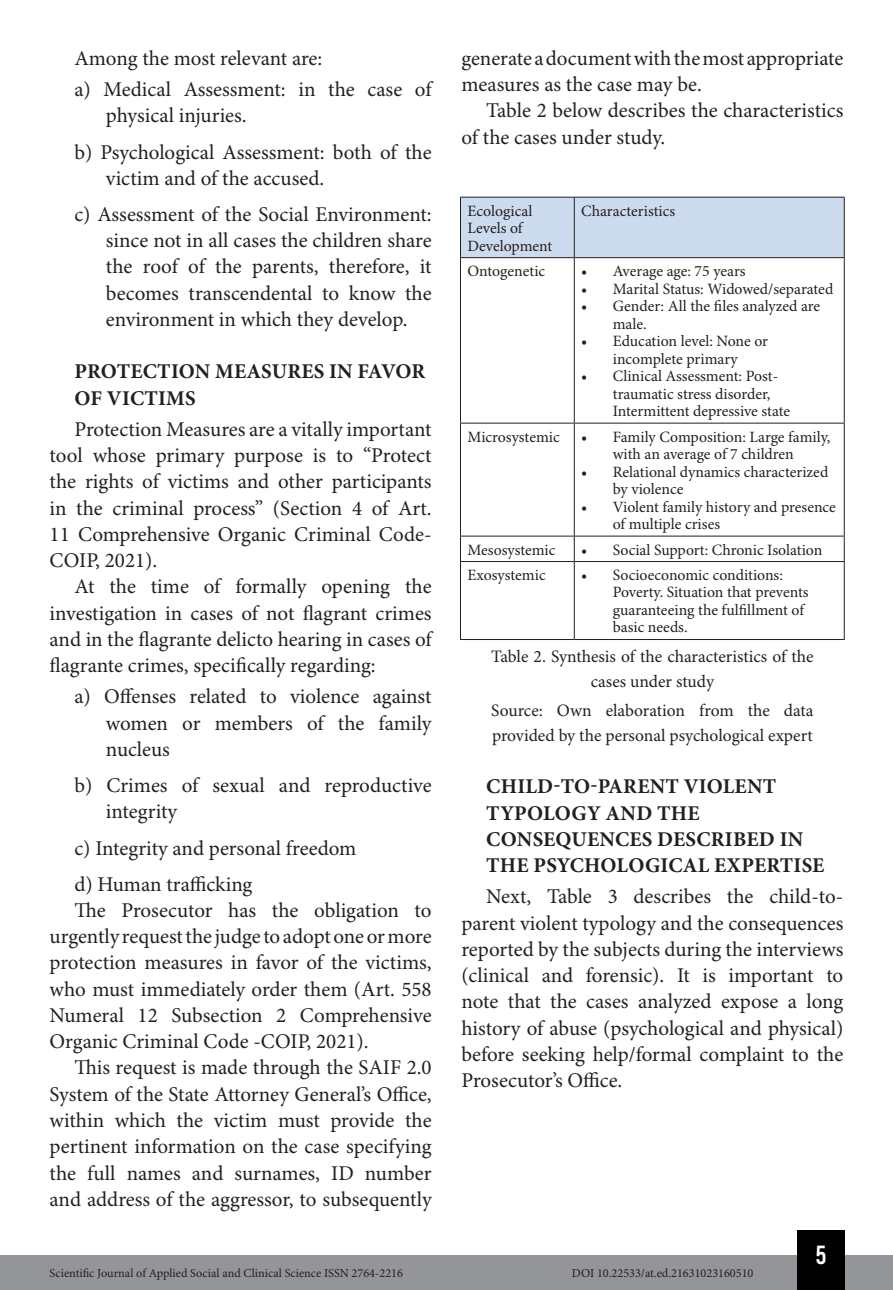
<style>
.page{position:relative;width:893px;height:1290px;background:#fff}
.page>*{position:absolute;margin:0;border:0;box-sizing:border-box;transform-origin:0 0}
.t1{font:26.25px "Bebas Kai";color:#fff}
.t2{font:21px/26.2px "Minion Pro";color:#231f20}
.t3{font:700 21px/26.2px "Minion Pro";letter-spacing:.01em;color:#231f20}
.t4{font:17.5px/24.5px "Minion Pro";color:#231f20;text-align:center}
.t5{font:15.75px/17.5px "Minion Pro";color:#231f20}
.t6{font:12.25px "Minion Pro";color:#231f20}
</style>
<div class="page">
<div style="left:0;top:1255px;width:893px;height:35px;background:#939598"></div>
<div style="left:797px;top:1230px;width:48px;height:60px;background:#000"></div>
<div style="left:461px;top:198px;width:383px;height:59px;background:#cddbee"></div>
<hr style="left:460px;top:197px;width:114px;height:1px;background:#231f20">
<hr style="left:460px;top:198px;width:1px;height:59px;background:#231f20">
<hr style="left:574px;top:197px;width:271px;height:1px;background:#231f20">
<hr style="left:574px;top:198px;width:1px;height:59px;background:#231f20">
<hr style="left:844px;top:198px;width:1px;height:59px;background:#231f20">
<hr style="left:460px;top:257px;width:114px;height:1px;background:#231f20">
<hr style="left:460px;top:258px;width:1px;height:165px;background:#231f20">
<hr style="left:574px;top:257px;width:271px;height:1px;background:#231f20">
<hr style="left:574px;top:258px;width:1px;height:165px;background:#231f20">
<hr style="left:844px;top:258px;width:1px;height:165px;background:#231f20">
<hr style="left:460px;top:423px;width:114px;height:1px;background:#231f20">
<hr style="left:460px;top:423px;width:1px;height:113px;background:#231f20">
<hr style="left:574px;top:423px;width:271px;height:1px;background:#231f20">
<hr style="left:574px;top:423px;width:1px;height:113px;background:#231f20">
<hr style="left:844px;top:423px;width:1px;height:113px;background:#231f20">
<hr style="left:460px;top:536px;width:114px;height:1px;background:#231f20">
<svg style="left:460px;top:536px;width:1px;height:25px"></svg>
<hr style="left:574px;top:536px;width:271px;height:1px;background:#231f20">
<svg style="left:574px;top:536px;width:1px;height:25px"></svg>
<svg style="left:844px;top:536px;width:1px;height:25px"></svg>
<hr style="left:460px;top:561px;width:114px;height:1px;background:#231f20">
<hr style="left:460px;top:562px;width:1px;height:77px;background:#231f20">
<hr style="left:574px;top:561px;width:271px;height:1px;background:#231f20">
<hr style="left:574px;top:562px;width:1px;height:77px;background:#231f20">
<hr style="left:844px;top:562px;width:1px;height:77px;background:#231f20">
<hr style="left:460px;top:639px;width:114px;height:1px;background:#231f20">
<hr style="left:574px;top:639px;width:271px;height:1px;background:#231f20">
<p class="t2" style="left:74px;top:43px;width:359px;line-height:31.2px">Among the most relevant are:<br>a) Medical Assessment: in the case of</p>
<p class="t2" style="left:74px;top:98px;width:359px;line-height:36.2px;text-indent:32px">physical injuries.<br>b) Psychological Assessment: both of the</p>
<p class="t2" style="left:74px;top:161px;width:359px;line-height:36.2px;text-indent:32px">victim and of the accused.<br>c) Assessment of the Social Environment:</p>
<p class="t2" style="left:106px;top:228px;width:327px;text-align:justify">since not in all cases the children share the roof of the parents, therefore, it becomes transcendental to know the environment in which they develop.</p>
<p class="t3" style="left:75px;top:358px;width:352px">PROTECTION MEASURES IN FAVOR<br>OF VICTIMS</p>
<p class="t2" style="left:50px;top:417px;width:384px;text-align:justify;text-indent:25px">Protection Measures are a vitally important tool whose primary purpose is to “Protect the rights of victims and other participants in the criminal process” (Section 4 of Art.<br>11 Comprehensive Organic Criminal Code-COIP, 2021).</p>
<p class="t2" style="left:50px;top:574px;width:384px;text-align:justify;text-indent:25px">At the time of formally opening the investigation in cases of not flagrant crimes and in the flagrante delicto hearing in cases of flagrante crimes, specifically regarding:</p>
<p class="t2" style="left:106px;top:684px;width:327px;text-align:justify;text-indent:-32px">a) Offenses related to violence against women or members of the family nucleus</p>
<p class="t2" style="left:106px;top:773px;width:327px;text-indent:-32px">b) Crimes of sexual and reproductive integrity</p>
<p class="t2" style="left:74px;top:830px;width:284px;line-height:36.2px">c) Integrity and personal freedom d) Human trafficking</p>
<p class="t2" style="left:50px;top:898px;width:384px;text-align:justify;text-indent:25px">The Prosecutor has the obligation to urgently request the judge to adopt one or more protection measures in favor of the victims, who must immediately order them (Art. 558<br>Numeral 12 Subsection 2 Comprehensive Organic Criminal Code -COIP, 2021).</p>
<p class="t2" style="left:50px;top:1055px;width:384px;text-align:justify;text-indent:25px">This request is made through the SAIF 2.0<br>System of the State Attorney General’s Office, within which the victim must provide the pertinent information on the case specifying the full names and surnames, ID number and address of the aggressor, to subsequently</p>
<p class="t2" style="left:461px;top:46px;width:383px">generate a document with the most appropriate measures as the case may be.</p>
<p class="t2" style="left:461px;top:98px;width:384px;text-indent:25px">Table 2 below describes the characteristics of the cases under study.</p>
<p class="t5" style="left:467px;top:202px;width:86px">Ecological<br>Levels of<br>Development</p>
<p class="t5" style="left:581px;top:202px;width:95px">Characteristics</p>
<p class="t5" style="left:467px;top:263px;width:79px">Ontogenetic</p>
<p class="t5" style="left:581px;top:263px;width:166px">• Average age: 75 years</p>
<p class="t5" style="left:581px;top:280px;width:254px">• Marital Status: Widowed/separated</p>
<p class="t5" style="left:613px;top:298px;width:209px;text-indent:-32px">• Gender: All the files analyzed are male.</p>
<p class="t5" style="left:581px;top:333px;width:188px;text-align:center">• Education level: None or incomplete primary</p>
<p class="t5" style="left:613px;top:368px;width:179px;text-indent:-32px">• Clinical Assessment: Post&shy;traumatic stress disorder,<br>Intermittent depressive state</p>
<p class="t5" style="left:467px;top:428px;width:94px">Microsystemic</p>
<p class="t5" style="left:581px;top:428px;width:251px;text-align:center">• Family Composition: Large family, with an average of 7 children</p>
<p class="t5" style="left:613px;top:463px;width:217px;text-indent:-32px">• Relational dynamics characterized by violence</p>
<p class="t5" style="left:613px;top:498px;width:225px;text-indent:-32px">• Violent family history and presence of multiple crises</p>
<p class="t5" style="left:467px;top:541px;width:90px">Mesosystemic</p>
<p class="t5" style="left:581px;top:541px;width:243px">• Social Support: Chronic Isolation</p>
<p class="t5" style="left:467px;top:567px;width:80px">Exosystemic</p>
<p class="t5" style="left:613px;top:567px;width:197px;text-indent:-32px">• Socioeconomic conditions:<br>Poverty. Situation that prevents guaranteeing the fulfillment of basic needs.</p>
<p class="t4" style="left:491px;top:645px;width:324px">Table 2. Synthesis of the characteristics of the cases under study</p>
<p class="t4" style="left:491px;top:699px;width:324px;text-align:left">Source: Own elaboration from the data provided by the personal psychological expert</p>
<p class="t3" style="left:486px;top:773px;width:340px">CHILD-TO-PARENT VIOLENT<br>TYPOLOGY AND THE<br>CONSEQUENCES DESCRIBED IN<br>THE PSYCHOLOGICAL EXPERTISE</p>
<p class="t2" style="left:461px;top:884px;width:384px;text-align:justify;text-indent:25px">Next, Table 3 describes the child-to&shy;parent violent typology and the consequences reported by the subjects during the interviews (clinical and forensic). It is important to note that the cases analyzed expose a long history of abuse (psychological and physical) before seeking help/formal complaint to the Prosecutor’s Office.</p>
<p class="t1" style="left:816px;top:1241px;width:12px">5</p>
<p class="t6" style="left:50px;top:1266px;width:355px">Scientific Journal of Applied Social and Clinical Science ISSN 2764-2216</p>
<p class="t6" style="left:572px;top:1266px;width:183px">DOI 10.22533/at.ed.21631023160510</p>
</div>
